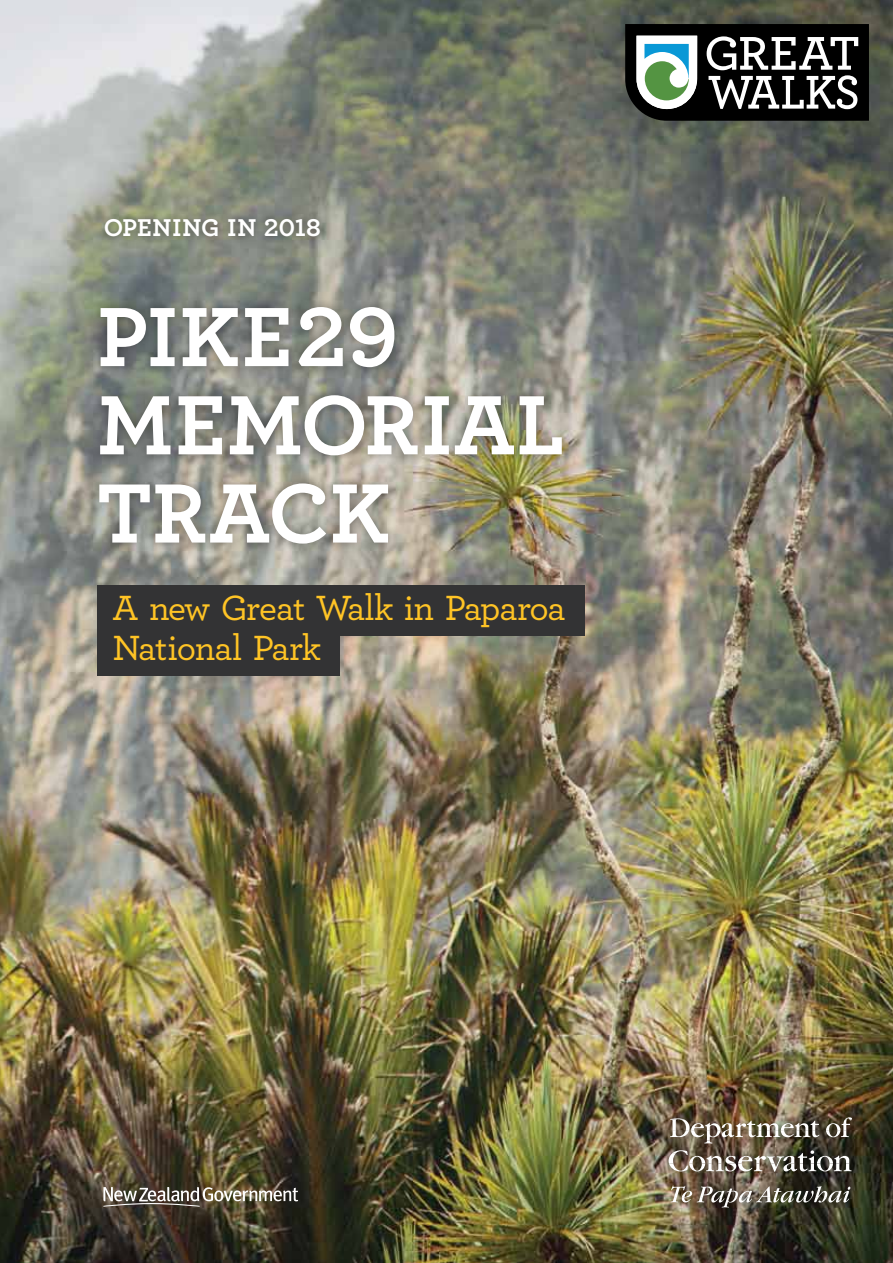
<style>
.page{position:relative;width:893px;height:1263px;background:#fff}
.page>*{position:absolute;margin:0;border:0;box-sizing:border-box;transform-origin:0 0}
.t1{font:700 88.2px/88.2px "Archer";letter-spacing:.01em;color:#fff}
.t2{font:500 36.75px/39.8px "Archer";letter-spacing:-.035em;color:#ffc425}
.t3{font:700 25.5px "Archer";letter-spacing:.015em;color:#fff}
</style>
<div class="page">
<img style="left:0;top:0;width:893px;height:1263px">
<svg style="left:103px;top:1187px;width:195px;height:20px"></svg>
<svg style="left:625px;top:24px;width:244px;height:97px"></svg>
<div style="left:661px;top:1110px;width:198px;height:105px;background:#000;opacity:.5"></div>
<img style="left:670px;top:1185px;width:180px;height:22px">
<img style="left:669px;top:1117px;width:183px;height:55px">
<div style="left:97px;top:585px;width:488px;height:51px;background:#333334"></div>
<div style="left:97px;top:625px;width:243px;height:50px;background:#333334"></div>
<div style="left:88px;top:296px;width:485px;height:259px;background:#000;opacity:.4"></div>
<div style="left:97px;top:211px;width:230px;height:33px;background:#000;opacity:.4"></div>
<p class="t3" style="left:104px;top:208px;width:219px">OPENING IN 2018</p>
<h1 class="t1" style="left:97px;top:287px;width:469px">PIKE29<br>MEMORIAL<br>TRACK</h1>
<p class="t2" style="left:113px;top:586px;width:454px">A new Great Walk in Paparoa<br>National Park</p>
</div>
